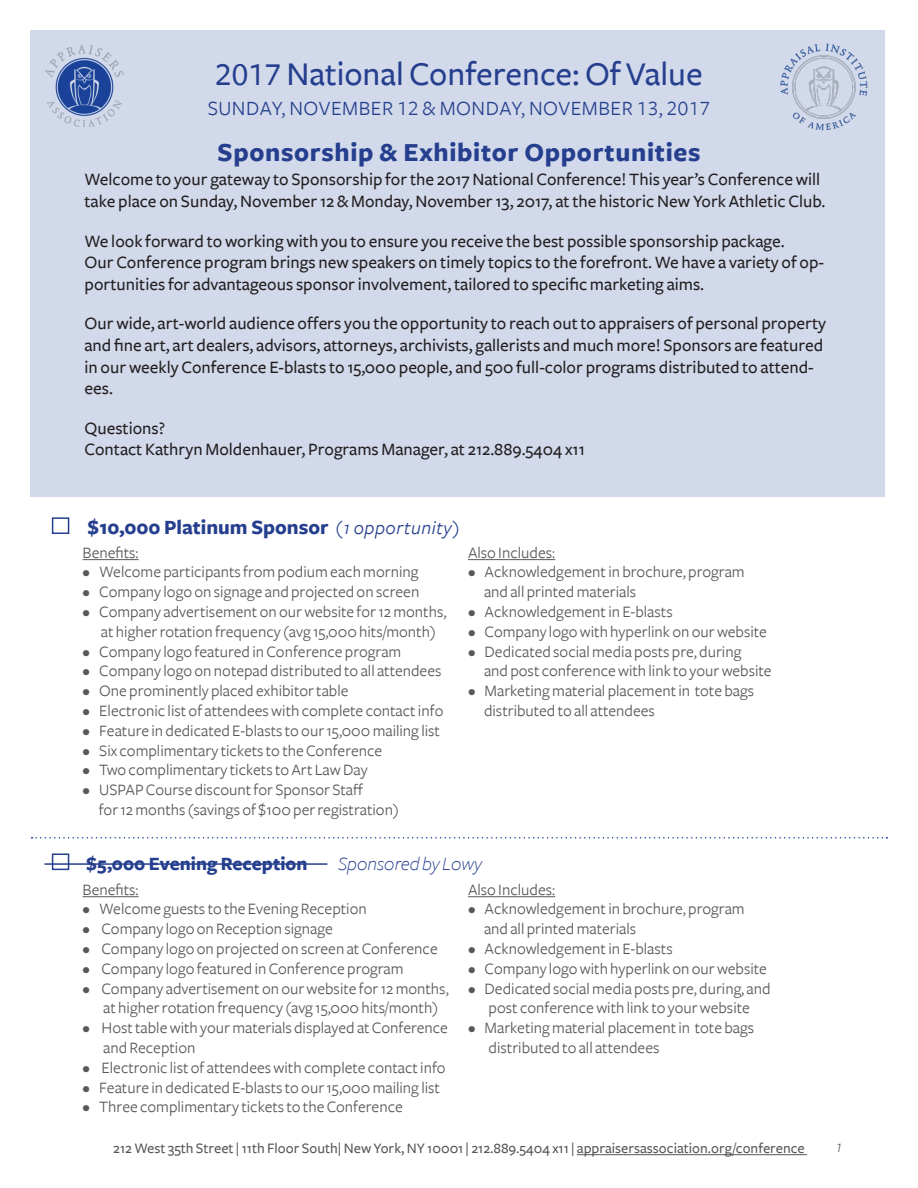
<style>
.page{position:relative;width:918px;height:1188px;background:#fff}
.page>*{position:absolute;margin:0;border:0;box-sizing:border-box;transform-origin:0 0}
.t1{font:500 34.5px "Freight Sans";color:#253f8e}
.t2{font:700 27px "Freight Sans";letter-spacing:.025em;color:#253f8e}
.t3{font:21px "Freight Sans Book SC";letter-spacing:.025em;color:#253f8e}
.Lecturer{font:700 21px "Freight Sans";color:#253f8e}
.Lecturer-2{font:700 19.5px "Freight Sans";color:#253f8e}
.Lecturer-3{font:italic 300 19.5px "Freight Sans";color:#253f8e}
.t4{font:500 18px/21.6px "Freight Sans";color:#231f20}
.Lecturer-4{font:16.5px/19.8px "Freight Sans";color:#57585a}
.t5{font:500 15px "Freight Sans";color:#57585a}
.Lecturer-5{font:13.5px "Freight Sans Book Italic SC";color:#57585a}
.s1{font-family:"Freight Sans Medium SC";font-weight:400;font-size:33px}
.s2{font-weight:400;font-style:italic;font-size:19.5px}
</style>
<div class="page">
<div style="left:30px;top:30px;width:855px;height:467px;background:#d2d9ea"></div>
<hr style="left:83px;top:559px;width:56px;height:1px;background:#57585a">
<hr style="left:468px;top:559px;width:87px;height:1px;background:#57585a">
<img style="left:45px;top:45px;width:79px;height:82px">
<svg style="left:32px;top:837px;width:855px;height:2px"></svg>
<hr style="left:83px;top:896px;width:56px;height:1px;background:#57585a">
<hr style="left:468px;top:896px;width:87px;height:1px;background:#57585a">
<div style="left:52px;top:517px;width:17px;height:17px;border:2px solid #253f8e"></div>
<div style="left:52px;top:854px;width:17px;height:16px;border:2px solid #253f8e"></div>
<hr style="left:577px;top:1154px;width:230px;height:1px;background:#57585a">
<img style="left:781px;top:44px;width:86px;height:86px">
<hr style="left:44px;top:863px;width:283px;height:2px;background:#253f8e">
<p class="t1" style="left:215px;top:55px;width:489px"><span class="s1">2017</span> National Conference: Of Value</p>
<p class="t3" style="left:208px;top:97px;width:504px">SUNDAY, NOVEMBER 12 &amp; MONDAY, NOVEMBER 13, 2017</p>
<p class="t2" style="left:217px;top:138px;width:485px">Sponsorship &amp; Exhibitor Opportunities</p>
<p class="t4" style="left:85px;top:169px;width:743px">Welcome to your gateway to Sponsorship for the 2017 National Conference! This year’s Conference will take place on Sunday, November 12 &amp; Monday, November 13, 2017, at the historic New York Athletic Club.</p>
<p class="t4" style="left:85px;top:230px;width:741px">We look forward to working with you to ensure you receive the best possible sponsorship package.<br>Our Conference program brings new speakers on timely topics to the forefront. We have a variety of op&shy;portunities for advantageous sponsor involvement, tailored to specific marketing aims.</p>
<p class="t4" style="left:85px;top:313px;width:743px">Our wide, art-world audience offers you the opportunity to reach out to appraisers of personal property and fine art, art dealers, advisors, attorneys, archivists, gallerists and much more! Sponsors are featured in our weekly Conference E-blasts to 15,000 people, and 500 full-color programs distributed to attend&shy;ees.</p>
<p class="t4" style="left:85px;top:418px;width:82px">Questions?</p>
<p class="t4" style="left:85px;top:439px;width:502px">Contact Kathryn Moldenhauer, Programs Manager, at 212.889.5404 x11</p>
<p class="Lecturer" style="left:88px;top:516px;width:374px">$10,000 Platinum Sponsor <span class="s2">(1 opportunity)</span></p>
<p class="Lecturer-4" style="left:83px;top:543px;width:58px">Benefits:</p>
<p class="Lecturer-4" style="left:83px;top:563px;width:337px">• Welcome participants from podium each morning</p>
<p class="Lecturer-4" style="left:83px;top:582px;width:338px">• Company logo on signage and projected on screen</p>
<p class="Lecturer-4" style="left:83px;top:602px;width:365px;text-align:center">• Company advertisement on our website for 12 months, at higher rotation frequency (avg 15,000 hits/month)</p>
<p class="Lecturer-4" style="left:83px;top:642px;width:320px">• Company logo featured in Conference program</p>
<p class="Lecturer-4" style="left:83px;top:662px;width:360px">• Company logo on notepad distributed to all attendees</p>
<p class="Lecturer-4" style="left:83px;top:681px;width:267px">• One prominently placed exhibitor table</p>
<p class="Lecturer-4" style="left:83px;top:701px;width:362px">• Electronic list of attendees with complete contact info</p>
<p class="Lecturer-4" style="left:83px;top:721px;width:359px">• Feature in dedicated E-blasts to our 15,000 mailing list</p>
<p class="Lecturer-4" style="left:83px;top:741px;width:301px">• Six complimentary tickets to the Conference</p>
<p class="Lecturer-4" style="left:83px;top:761px;width:287px">• Two complimentary tickets to Art Law Day</p>
<p class="Lecturer-4" style="left:83px;top:780px;width:282px">• USPAP Course discount for Sponsor Staff</p>
<p class="Lecturer-4" style="left:99px;top:800px;width:302px">for 12 months (savings of $100 per registration)</p>
<p class="Lecturer-4" style="left:468px;top:543px;width:89px">Also Includes:</p>
<p class="Lecturer-4" style="left:484px;top:563px;width:262px;text-indent:-16px">• Acknowledgement in brochure, program and all printed materials</p>
<p class="Lecturer-4" style="left:468px;top:602px;width:206px">• Acknowledgement in E-blasts</p>
<p class="Lecturer-4" style="left:468px;top:622px;width:301px">• Company logo with hyperlink on our website</p>
<p class="Lecturer-4" style="left:484px;top:642px;width:289px;text-indent:-16px">• Dedicated social media posts pre, during<br>and post conference with link to your website</p>
<p class="Lecturer-4" style="left:484px;top:681px;width:272px;text-indent:-16px">• Marketing material placement in tote bags distributed to all attendees</p>
<p class="Lecturer-2" style="left:86px;top:853px;width:223px">$5,000 Evening Reception</p>
<p class="Lecturer-3" style="left:338px;top:853px;width:145px">Sponsored by Lowy</p>
<p class="Lecturer-4" style="left:83px;top:880px;width:58px">Benefits:</p>
<p class="Lecturer-4" style="left:83px;top:900px;width:286px">• Welcome guests to the Evening Reception</p>
<p class="Lecturer-4" style="left:83px;top:919px;width:252px">• Company logo on Reception signage</p>
<p class="Lecturer-4" style="left:83px;top:939px;width:357px">• Company logo on projected on screen at Conference</p>
<p class="Lecturer-4" style="left:83px;top:959px;width:323px">• Company logo featured in Conference program</p>
<p class="Lecturer-4" style="left:103px;top:979px;width:347px;text-indent:-21px">• Company advertisement on our website for 12 months, at higher rotation frequency (avg 15,000 hits/month)</p>
<p class="Lecturer-4" style="left:103px;top:1018px;width:346px;text-indent:-21px">• Host table with your materials displayed at Conference and Reception</p>
<p class="Lecturer-4" style="left:83px;top:1058px;width:365px">• Electronic list of attendees with complete contact info</p>
<p class="Lecturer-4" style="left:83px;top:1078px;width:359px">• Feature in dedicated E-blasts to our 15,000 mailing list</p>
<p class="Lecturer-4" style="left:83px;top:1098px;width:322px">• Three complimentary tickets to the Conference</p>
<p class="Lecturer-4" style="left:468px;top:880px;width:89px">Also Includes:</p>
<p class="Lecturer-4" style="left:484px;top:900px;width:262px;text-indent:-16px">• Acknowledgement in brochure, program and all printed materials</p>
<p class="Lecturer-4" style="left:468px;top:939px;width:206px">• Acknowledgement in E-blasts</p>
<p class="Lecturer-4" style="left:468px;top:959px;width:301px">• Company logo with hyperlink on our website</p>
<p class="Lecturer-4" style="left:468px;top:979px;width:304px">• Dedicated social media posts pre, during, and</p>
<p class="Lecturer-4" style="left:489px;top:999px;width:263px">post conference with link to your website</p>
<p class="Lecturer-4" style="left:468px;top:1018px;width:288px">• Marketing material placement in tote bags</p>
<p class="Lecturer-4" style="left:489px;top:1038px;width:172px">distributed to all attendees</p>
<p class="t5" style="left:113px;top:1140px;width:693px">212 West 35th Street | 11th Floor South| New York, NY 10001 | 212.889.5404 x11 | appraisersassociation.org/conference</p>
<p class="Lecturer-5" style="left:835px;top:1140px;width:8px">1</p>
</div>
